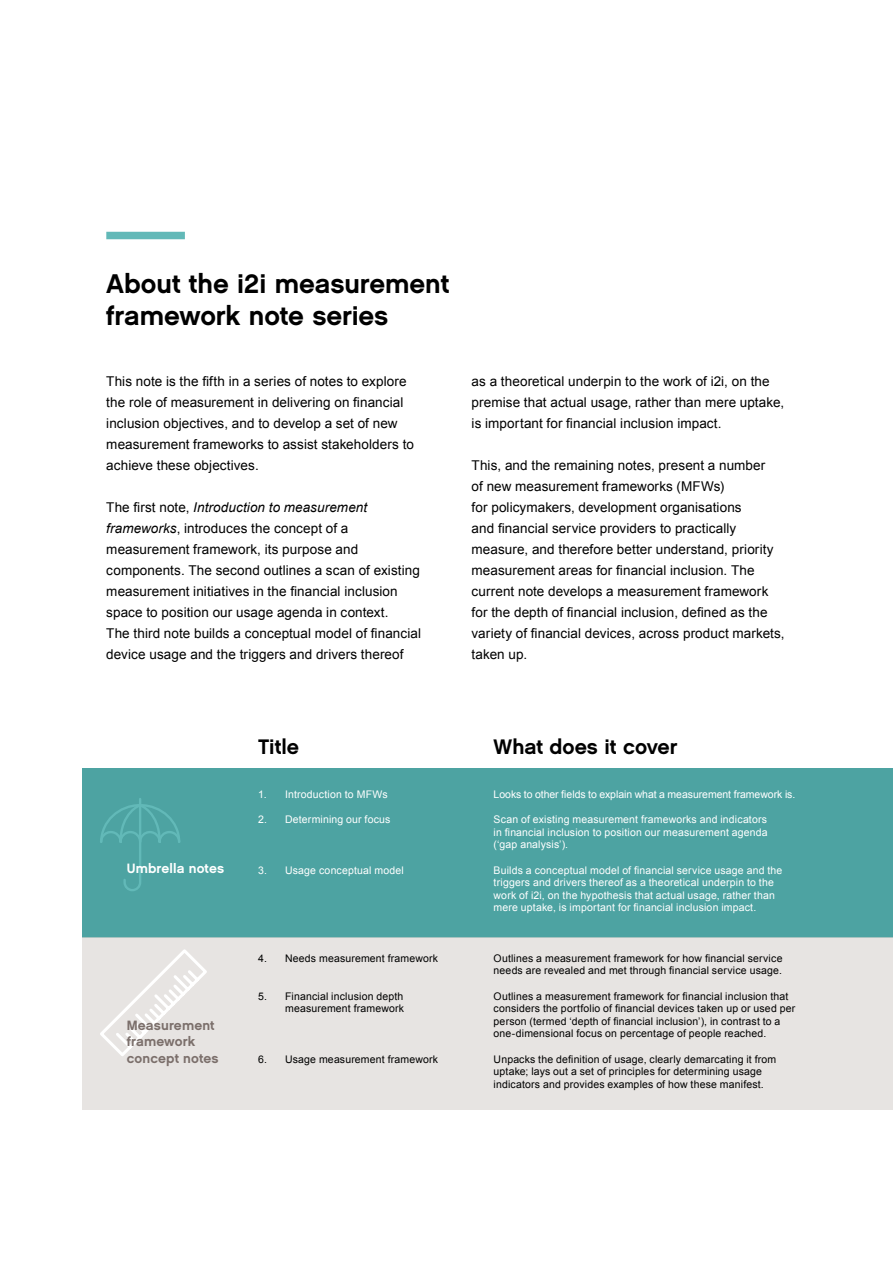
<style>
.page{position:relative;width:893px;height:1263px;background:#fff}
.page>*{position:absolute;margin:0;border:0;box-sizing:border-box;transform-origin:0 0}
.t1{font:27px/32.4px "Chalet New York Nineteen Sixty";letter-spacing:-.005em;color:#000}
.t2{font:21px "Chalet New York Nineteen Sixty";letter-spacing:-.005em;color:#000}
.t3{font:13.5px/21px "Arial";letter-spacing:.005em;color:#000}
.t4{font:13.5px/16.2px "Chalet New York Nineteen Sixty";letter-spacing:.01em;color:#7b6f6b}
.t5{font:13.5px "Chalet New York Nineteen Sixty";letter-spacing:.01em;color:#fff}
.t6{font:10.5px/12.6px "Arial";letter-spacing:.015em;color:#000}
.t7{font:10.5px/12.6px "Arial";letter-spacing:.015em;color:#fff;text-align:justify}
.t8{font:10.5px "Arial";letter-spacing:-.005em;color:#fff}
.s1{font-style:italic}
</style>
<div class="page">
<div style="left:83px;top:768px;width:809px;height:170px;background:#4da3a2"></div>
<div style="left:83px;top:938px;width:809px;height:172px;background:#e7e4e2"></div>
<div style="left:106px;top:232px;width:79px;height:7px;background:#62b9b8"></div>
<svg style="left:100px;top:798px;width:81px;height:93px"></svg>
<svg style="left:100px;top:949px;width:107px;height:107px"></svg>
<h1 class="t1" style="left:106px;top:267px;width:344px">About the i2i measurement framework note series</h1>
<p class="t3" style="left:106px;top:371px;width:309px">This note is the fifth in a series of notes to explore the role of measurement in delivering on financial inclusion objectives, and to develop a set of new measurement frameworks to assist stakeholders to achieve these objectives.</p>
<p class="t3" style="left:106px;top:497px;width:316px">The first note, <span class="s1">Introduction to measurement frameworks</span>, introduces the concept of a measurement framework, its purpose and components. The second outlines a scan of existing measurement initiatives in the financial inclusion space to position our usage agenda in context.<br>The third note builds a conceptual model of financial device usage and the triggers and drivers thereof</p>
<p class="t3" style="left:472px;top:371px;width:314px">as a theoretical underpin to the work of i2i, on the premise that actual usage, rather than mere uptake, is important for financial inclusion impact.</p>
<p class="t3" style="left:472px;top:455px;width:315px">This, and the remaining notes, present a number<br>of new measurement frameworks (MFWs)<br>for policymakers, development organisations<br>and financial service providers to practically measure, and therefore better understand, priority measurement areas for financial inclusion. The current note develops a measurement framework for the depth of financial inclusion, defined as the variety of financial devices, across product markets, taken up.</p>
<p class="t5" style="left:127px;top:860px;width:99px">Umbrella notes</p>
<p class="t4" style="left:127px;top:1017px;width:93px">Measurement framework concept notes</p>
<h2 class="t2" style="left:258px;top:734px;width:42px">Title</h2>
<h2 class="t2" style="left:494px;top:734px;width:185px">What does it cover</h2>
<p class="t7" style="left:258px;top:788px;width:131px">1. Introduction to MFWs</p>
<p class="t7" style="left:258px;top:813px;width:134px">2. Determining our focus</p>
<p class="t8" style="left:494px;top:788px;width:303px">Looks to other fields to explain what a measurement framework is.</p>
<p class="t7" style="left:494px;top:813px;width:276px">Scan of existing measurement frameworks and indicators in financial inclusion to position our measurement agenda (‘gap analysis’).</p>
<p class="t7" style="left:494px;top:864px;width:290px;text-align:left">Builds a conceptual model of financial service usage and the triggers and drivers thereof as a theoretical underpin to the work of i2i, on the hypothesis that actual usage, rather than mere uptake, is important for financial inclusion impact.</p>
<p class="t7" style="left:258px;top:864px;width:147px">3. Usage conceptual model</p>
<p class="t6" style="left:258px;top:952px;width:182px">4. Needs measurement framework</p>
<p class="t6" style="left:258px;top:990px;width:148px;text-align:right">5. Financial inclusion depth measurement framework</p>
<p class="t6" style="left:258px;top:1053px;width:182px">6. Usage measurement framework</p>
<p class="t6" style="left:494px;top:952px;width:290px">Outlines a measurement framework for how financial service needs are revealed and met through financial service usage.</p>
<p class="t6" style="left:494px;top:990px;width:303px">Outlines a measurement framework for financial inclusion that considers the portfolio of financial devices taken up or used per person (termed ‘depth of financial inclusion’), in contrast to a one-dimensional focus on percentage of people reached.</p>
<p class="t6" style="left:494px;top:1053px;width:284px">Unpacks the definition of usage, clearly demarcating it from uptake; lays out a set of principles for determining usage indicators and provides examples of how these manifest.</p>
</div>
